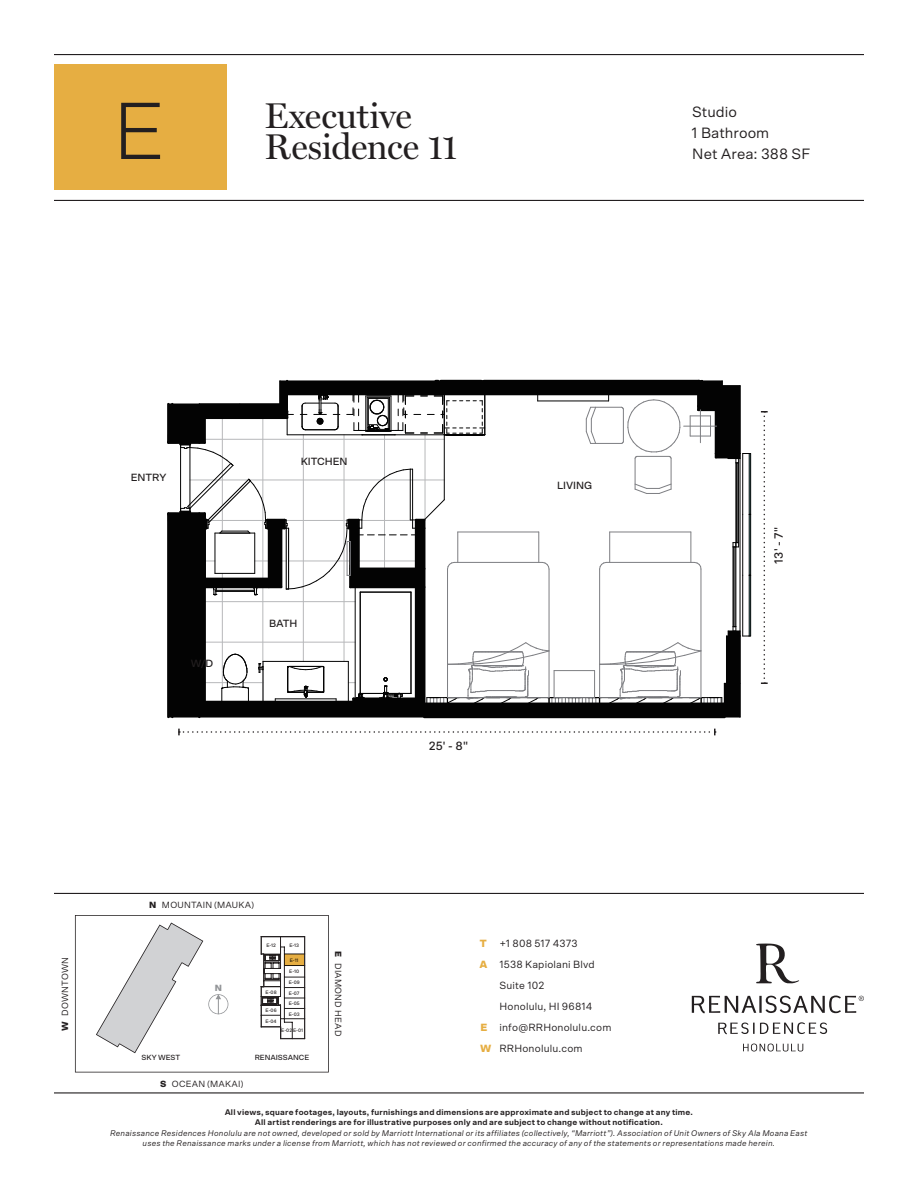
<style>
.page{position:relative;width:918px;height:1188px;background:#fff}
.page>*{position:absolute;margin:0;border:0;box-sizing:border-box;transform-origin:0 0}
.t1{font:300 81px "Scto Grotesk A";color:#231f20}
.t2{font:36px/31.5px "Miller Display";letter-spacing:-.01em;color:#231f20}
.t3{font:15px/21px "Scto Grotesk A";color:#231f20}
.t4{font:500 12px "Scto Grotesk A";color:#231f20}
.t5{font:10.5px "Scto Grotesk A";letter-spacing:.015em;color:#231f20}
.t6{font:500 10.5px "Scto Grotesk A";letter-spacing:-.01em;color:#231f20}
.t7{font:9px "Scto Grotesk A";letter-spacing:.02em;color:#231f20}
.t8{font:900 9px "Scto Grotesk A";color:#939598}
.t9{font:italic 8.25px/10.5px "Scto Grotesk A";letter-spacing:.025em;color:#231f20;text-align:center}
.t10{font:700 8.25px/10.5px "Scto Grotesk A";letter-spacing:.025em;color:#231f20;text-align:center}
.t11{font:500 7.5px "Scto Grotesk A";letter-spacing:-.005em;color:#231f20}
.t12{font:500 4.8px/10.5px "Scto Grotesk A";letter-spacing:-.01em;color:#231f20;text-align:justify}
.s1{font-weight:900}
.s2{font-weight:900;color:#e6ae42}
</style>
<div class="page">
<svg style="left:743px;top:1044px;width:60px;height:7px"></svg>
<svg style="left:692px;top:996px;width:172px;height:18px"></svg>
<svg style="left:756px;top:944px;width:43px;height:40px"></svg>
<svg style="left:718px;top:1022px;width:109px;height:12px"></svg>
<div style="left:54px;top:64px;width:172px;height:126px;background:#e6ae42"></div>
<hr style="left:54px;top:1092px;width:810px;height:2px;background:#231f20">
<hr style="left:54px;top:54px;width:810px;height:1px;background:#231f20">
<hr style="left:54px;top:200px;width:810px;height:1px;background:#231f20">
<hr style="left:54px;top:893px;width:810px;height:1px;background:#231f20">
<svg style="left:75px;top:915px;width:254px;height:158px"></svg>
<div style="left:284px;top:954px;width:20px;height:12px;background:#e6ae42"></div>
<div style="left:199px;top:702px;width:154px;height:15px;background:#030303"></div>
<svg style="left:206px;top:595px;width:221px;height:107px"></svg>
<hr style="left:168px;top:515px;width:4px;height:202px;background:#030303">
<div style="left:353px;top:699px;width:63px;height:18px;background:#030303"></div>
<div style="left:436px;top:381px;width:262px;height:13px;background:#030303"></div>
<div style="left:416px;top:587px;width:8px;height:117px;background:#030303"></div>
<div style="left:416px;top:704px;width:8px;height:13px;background:#030303"></div>
<div style="left:199px;top:587px;width:6px;height:115px;background:#030303"></div>
<div style="left:172px;top:515px;width:27px;height:202px;background:#030303"></div>
<hr style="left:344px;top:435px;width:1px;height:226px;background:#b7b8ba">
<hr style="left:303px;top:435px;width:1px;height:226px;background:#b7b8ba">
<hr style="left:263px;top:587px;width:1px;height:80px;background:#b7b8ba">
<hr style="left:222px;top:591px;width:1px;height:97px;background:#b7b8ba">
<hr style="left:205px;top:601px;width:150px;height:1px;background:#b7b8ba">
<hr style="left:205px;top:642px;width:150px;height:1px;background:#b7b8ba">
<hr style="left:205px;top:701px;width:148px;height:2px;background:#030303">
<hr style="left:424px;top:703px;width:300px;height:2px;background:#030303">
<hr style="left:348px;top:661px;width:1px;height:41px;background:#030303">
<hr style="left:263px;top:661px;width:85px;height:1px;background:#030303">
<svg style="left:287px;top:666px;width:38px;height:31px"></svg>
<hr style="left:167px;top:515px;width:3px;height:202px;background:#030303">
<hr style="left:355px;top:587px;width:1px;height:112px;background:#030303">
<hr style="left:411px;top:592px;width:1px;height:101px;background:#030303">
<hr style="left:360px;top:592px;width:1px;height:101px;background:#030303">
<hr style="left:436px;top:393px;width:262px;height:2px;background:#030303">
<hr style="left:415px;top:587px;width:2px;height:112px;background:#030303">
<hr style="left:423px;top:587px;width:2px;height:117px;background:#030303">
<hr style="left:275px;top:699px;width:61px;height:1px;background:#030303">
<hr style="left:204px;top:587px;width:2px;height:115px;background:#030303">
<hr style="left:485px;top:394px;width:1px;height:41px;background:#030303">
<svg style="left:205px;top:654px;width:59px;height:47px"></svg>
<svg style="left:348px;top:677px;width:67px;height:24px"></svg>
<hr style="left:538px;top:401px;width:71px;height:1px;background:#030303">
<hr style="left:740px;top:386px;width:1px;height:331px;background:#030303">
<hr style="left:738px;top:463px;width:1px;height:80px;background:#030303">
<hr style="left:736px;top:463px;width:1px;height:80px;background:#030303">
<hr style="left:735px;top:547px;width:1px;height:80px;background:#030303">
<svg style="left:733px;top:542px;width:6px;height:6px"></svg>
<hr style="left:733px;top:547px;width:1px;height:80px;background:#030303">
<hr style="left:736px;top:547px;width:1px;height:80px;background:#030303">
<hr style="left:750px;top:454px;width:1px;height:60px;background:#030303">
<hr style="left:750px;top:514px;width:1px;height:61px;background:#030303">
<hr style="left:750px;top:575px;width:1px;height:61px;background:#030303">
<hr style="left:742px;top:575px;width:1px;height:61px;background:#030303">
<hr style="left:749px;top:575px;width:1px;height:61px;background:#030303">
<hr style="left:742px;top:454px;width:1px;height:60px;background:#030303">
<hr style="left:749px;top:454px;width:1px;height:60px;background:#030303">
<hr style="left:742px;top:514px;width:1px;height:61px;background:#030303">
<hr style="left:749px;top:514px;width:1px;height:61px;background:#030303">
<hr style="left:684px;top:426px;width:33px;height:1px;background:#7d7e82">
<hr style="left:458px;top:532px;width:81px;height:1px;background:#7d7e82">
<hr style="left:539px;top:532px;width:1px;height:30px;background:#7d7e82">
<hr style="left:609px;top:532px;width:1px;height:30px;background:#7d7e82">
<hr style="left:610px;top:532px;width:81px;height:1px;background:#7d7e82">
<hr style="left:691px;top:532px;width:1px;height:30px;background:#7d7e82">
<svg style="left:542px;top:562px;width:7px;height:7px"></svg>
<hr style="left:454px;top:562px;width:88px;height:1px;background:#7d7e82">
<hr style="left:549px;top:569px;width:1px;height:129px;background:#7d7e82">
<hr style="left:447px;top:569px;width:1px;height:129px;background:#7d7e82">
<svg style="left:599px;top:562px;width:7px;height:7px"></svg>
<svg style="left:694px;top:562px;width:7px;height:7px"></svg>
<hr style="left:606px;top:562px;width:88px;height:1px;background:#7d7e82">
<hr style="left:701px;top:569px;width:1px;height:129px;background:#7d7e82">
<hr style="left:599px;top:569px;width:1px;height:129px;background:#7d7e82">
<svg style="left:427px;top:626px;width:324px;height:92px"></svg>
<hr style="left:671px;top:458px;width:1px;height:31px;background:#7d7e82">
<hr style="left:635px;top:458px;width:1px;height:31px;background:#7d7e82">
<svg style="left:635px;top:484px;width:37px;height:10px"></svg>
<hr style="left:591px;top:443px;width:31px;height:1px;background:#7d7e82">
<svg style="left:622px;top:399px;width:58px;height:59px"></svg>
<hr style="left:591px;top:407px;width:31px;height:1px;background:#7d7e82">
<svg style="left:586px;top:407px;width:10px;height:37px"></svg>
<hr style="left:457px;top:380px;width:245px;height:2px;background:#030303">
<hr style="left:424px;top:716px;width:296px;height:2px;background:#030303">
<hr style="left:168px;top:717px;width:572px;height:1px;background:#030303">
<svg style="left:167px;top:380px;width:318px;height:215px"></svg>
<hr style="left:280px;top:381px;width:442px;height:1px;background:#030303">
<svg style="left:690px;top:380px;width:61px;height:84px"></svg>
<svg style="left:178px;top:729px;width:538px;height:6px"></svg>
<svg style="left:761px;top:411px;width:7px;height:273px"></svg>
<h1 class="t1" style="left:113px;top:84px;width:53px">E</h1>
<h2 class="t2" style="left:264px;top:99px;width:195px">Executive<br>Residence 11</h2>
<h3 class="t3" style="left:691px;top:101px;width:120px">Studio<br>1 Bathroom<br>Net Area: 388 SF</h3>
<p class="t6" style="left:131px;top:472px;width:37px">ENTRY</p>
<p class="t6" style="left:191px;top:657px;width:24px">W/D</p>
<p class="t6" style="left:301px;top:455px;width:48px">KITCHEN</p>
<p class="t6" style="left:269px;top:617px;width:30px">BATH</p>
<p class="t7" style="left:149px;top:900px;width:107px"><span class="s1">N</span> MOUNTAIN (MAUKA)</p>
<h3 class="t4" style="left:429px;top:739px;width:41px">25' - 8"</h3>
<p class="t6" style="left:557px;top:479px;width:36px">LIVING</p>
<h3 class="t4" style="left:771px;top:564px;width:38px;rotate:-90deg">13' - 7"</h3>
<p class="t12" style="left:266px;top:940px;width:11px">E-12</p>
<p class="t12" style="left:289px;top:940px;width:11px">E-13</p>
<p class="t12" style="left:290px;top:955px;width:10px">E-11</p>
<p class="t12" style="left:289px;top:966px;width:11px">E-10</p>
<p class="t12" style="left:289px;top:977px;width:13px">E-09</p>
<p class="t12" style="left:289px;top:988px;width:13px">E-07<br>E-05<br>E-03</p>
<p class="t12" style="left:281px;top:1026px;width:24px">E-02 E-01</p>
<p class="t7" style="left:60px;top:1031px;width:75px;rotate:-90deg"><span class="s1">W</span> DOWNTOWN</p>
<p class="t7" style="left:344px;top:951px;width:86px;rotate:90deg"><span class="s1">E</span> DIAMOND HEAD</p>
<p class="t8" style="left:215px;top:982px;width:9px">N</p>
<p class="t12" style="left:266px;top:987px;width:13px">E-08</p>
<p class="t12" style="left:266px;top:1005px;width:13px">E-06<br>E-04</p>
<p class="t11" style="left:142px;top:1053px;width:40px">SKY WEST</p>
<p class="t11" style="left:255px;top:1053px;width:56px">RENAISSANCE</p>
<p class="t7" style="left:160px;top:1079px;width:85px"><span class="s1">S</span> OCEAN (MAKAI)</p>
<p class="t5" style="left:480px;top:937px;width:99px"><span class="s2">T</span> +1 808 517 4373</p>
<p class="t5" style="left:480px;top:958px;width:117px"><span class="s2">A</span> 1538 Kapiolani Blvd</p>
<p class="t5" style="left:500px;top:979px;width:46px">Suite 102</p>
<p class="t5" style="left:500px;top:1000px;width:94px">Honolulu, HI 96814</p>
<p class="t5" style="left:480px;top:1021px;width:133px"><span class="s2">E</span> info@RRHonolulu.com</p>
<p class="t5" style="left:480px;top:1042px;width:104px"><span class="s2">W</span> RRHonolulu.com</p>
<p class="t10" style="left:225px;top:1106px;width:470px">All views, square footages, layouts, furnishings and dimensions are approximate and subject to change at any time.<br>All artist renderings are for illustrative purposes only and are subject to change without notification.</p>
<p class="t9" style="left:110px;top:1127px;width:699px">Renaissance Residences Honolulu are not owned, developed or sold by Marriott International or its affiliates (collectively, “Marriott”). Association of Unit Owners of Sky Ala Moana East uses the Renaissance marks under a license from Marriott, which has not reviewed or confirmed the accuracy of any of the statements or representations made herein.</p>
</div>
